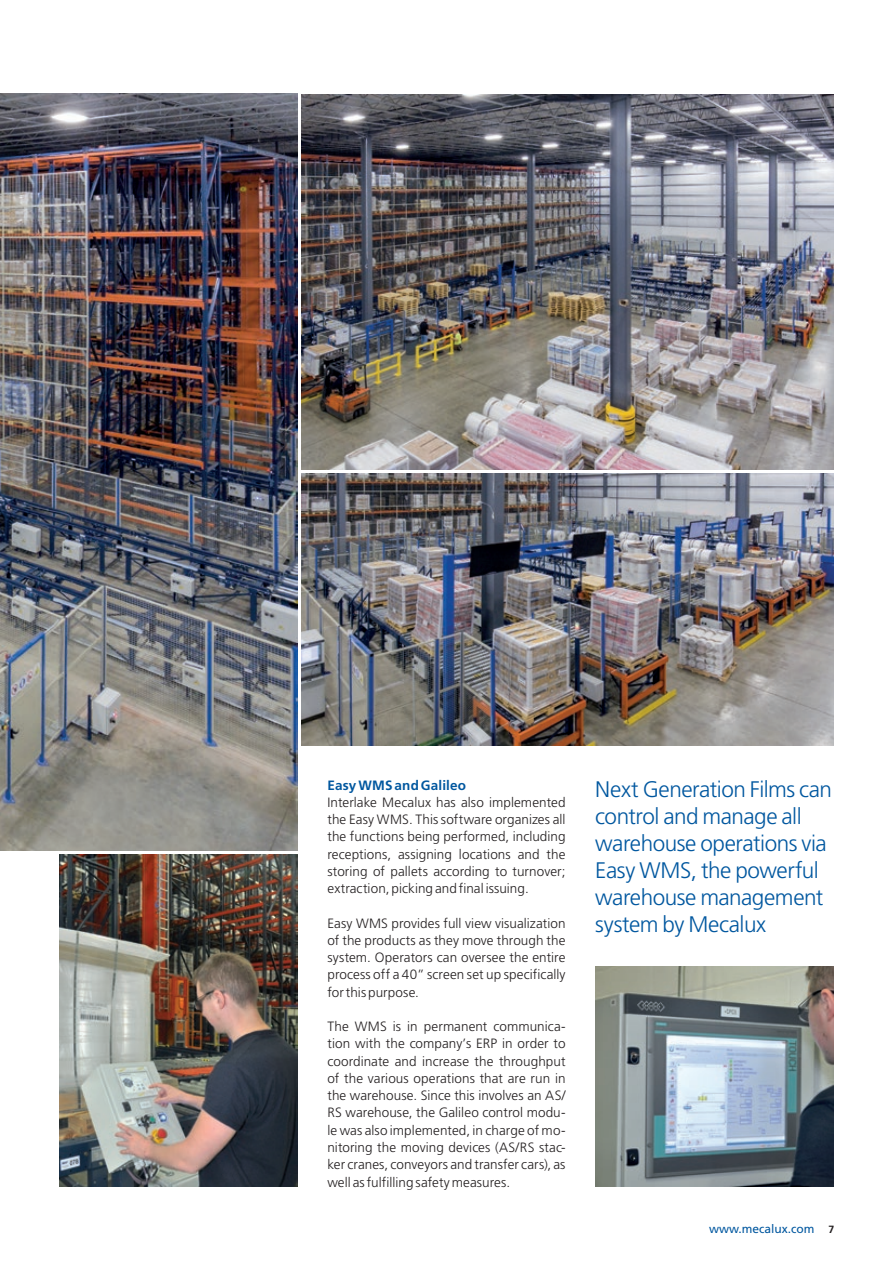
<style>
.page{position:relative;width:893px;height:1263px;background:#fff}
.page>*{position:absolute;margin:0;border:0;box-sizing:border-box;transform-origin:0 0}
.t1{font:300 22.5px/27px "Frutiger LT Std";letter-spacing:-.02em;color:#01579f}
.t2{font:300 13.5px/17.2px "Frutiger LT Std";letter-spacing:.005em;color:#231f20;text-align:justify}
.t3{font:700 13.5px "Frutiger LT Std";letter-spacing:.015em;color:#01579f}
.t4{font:12px "Frutiger LT Std";color:#01579f}
.s1{font-weight:700;font-size:10.5px;color:#231f20}
</style>
<div class="page">
<img style="left:302px;top:473px;width:531px;height:272px">
<img style="left:60px;top:855px;width:238px;height:331px">
<img style="left:0;top:94px;width:298px;height:756px">
<img style="left:302px;top:94px;width:531px;height:375px">
<img style="left:595px;top:966px;width:238px;height:220px">
<p class="t3" style="left:327px;top:777px;width:140px">Easy WMS and Galileo</p>
<p class="t2" style="left:327px;top:794px;width:240px">Interlake Mecalux has also implemented the Easy WMS. This software organizes all the functions being performed, including receptions, assigning locations and the storing of pallets according to turnover; extraction, picking and final issuing.</p>
<p class="t2" style="left:327px;top:914px;width:240px">Easy WMS provides full view visualization of the products as they move through the system. Operators can oversee the entire process off a 40” screen set up specifically for this purpose.</p>
<p class="t2" style="left:327px;top:1018px;width:240px">The WMS is in permanent communica&shy;tion with the company’s ERP in order to coordinate and increase the throughput of the various operations that are run in the warehouse. Since this involves an AS/ RS warehouse, the Galileo control modu&shy;le was also implemented, in charge of mo&shy;nitoring the moving devices (AS/RS stac&shy;ker cranes, conveyors and transfer cars), as well as fulfilling safety measures.</p>
<h1 class="t1" style="left:595px;top:776px;width:238px">Next Generation Films can control and manage all warehouse operations via<br>Easy WMS, the powerful warehouse management system by Mecalux</h1>
<p class="t4" style="left:709px;top:1221px;width:127px">www.mecalux.com <span class="s1">7</span></p>
</div>
